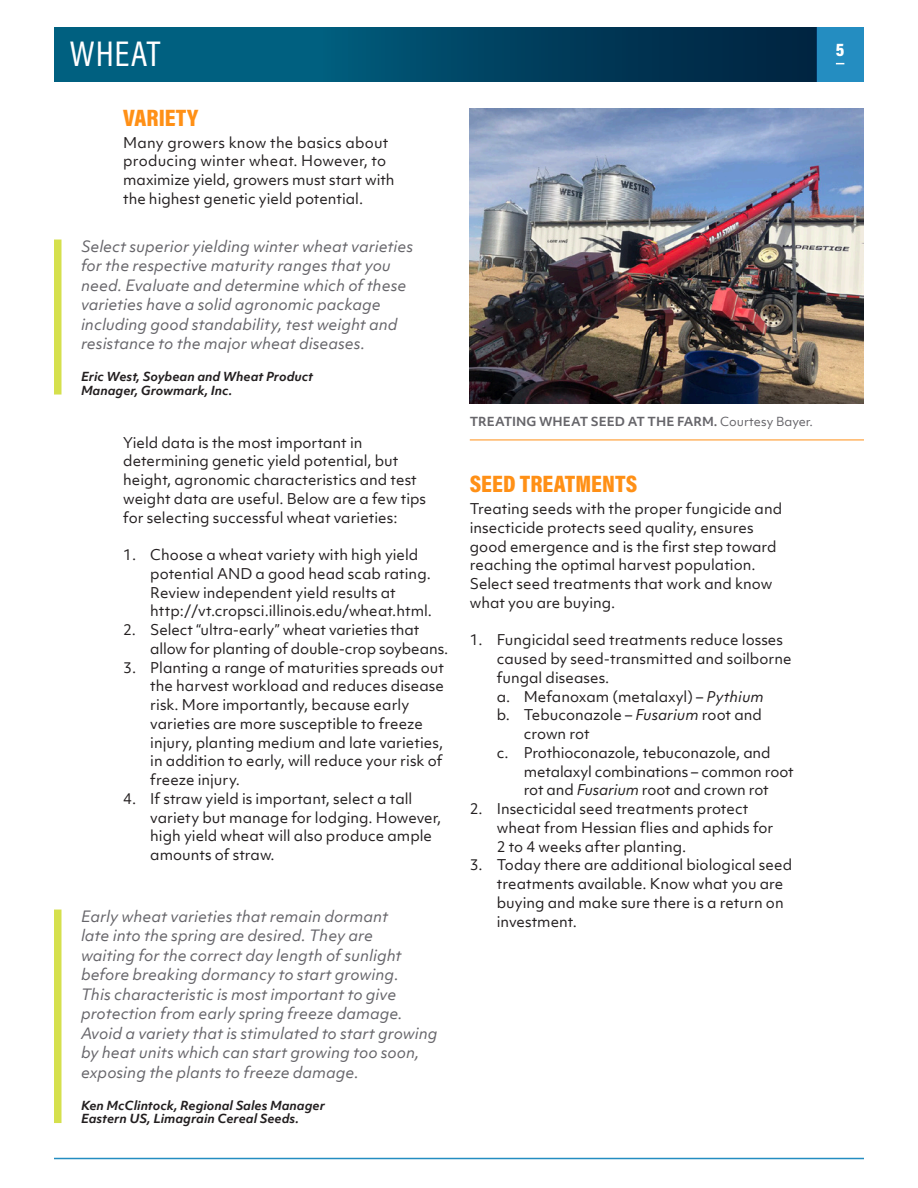
<style>
.page{position:relative;width:918px;height:1188px;background:#fff}
.page>*{position:absolute;margin:0;border:0;box-sizing:border-box;transform-origin:0 0}
.Page_Title{font:36px "Acumin Pro Cond";letter-spacing:.025em;color:#fff}
.subhead{font:900 24px "Acumin Pro Cond";letter-spacing:.005em;color:#ff9016}
.t1{font:900 18px "Acumin Pro Cond";color:#fff}
.testimonial{font:italic 15px/19.5px "Objektiv Mk 1";color:#66656a}
.bc{font:14.25px/18.8px "Objektiv Mk 1";color:#231f20}
.test-name{font:italic 700 12px/13.5px "Objektiv Mk 1";color:#231f20}
.image_caption{font:700 12px "Objektiv Mk 1";color:#66656a}
.s1{font-weight:400}
.s2{font-style:italic}
</style>
<div class="page">
<div style="left:54px;top:27px;width:762px;height:54px;background:#006080"></div>
<div style="left:816px;top:27px;width:48px;height:54px;background:#248dc1"></div>
<hr style="left:54px;top:1158px;width:810px;height:1px;background:#248dc1">
<div style="left:320px;top:27px;width:496px;height:54px;background:linear-gradient(to right,#005a7a,#00203c)"></div>
<div style="left:54px;top:240px;width:8px;height:155px;background:#d5e04d"></div>
<div style="left:54px;top:910px;width:8px;height:213px;background:#d5e04d"></div>
<hr style="left:470px;top:440px;width:394px;height:1px;background:#ff9016">
<img style="left:470px;top:108px;width:394px;height:296px">
<p class="Page_Title" style="left:70px;top:31px;width:92px">WHEAT</p>
<p class="t1" style="left:836px;top:38px;width:10px">5</p>
<p class="subhead" style="left:123px;top:102px;width:77px">VARIETY</p>
<p class="bc" style="left:123px;top:133px;width:273px">Many growers know the basics about producing winter wheat. However, to maximize yield, growers must start with the highest genetic yield potential.</p>
<p class="testimonial" style="left:81px;top:236px;width:334px">Select superior yielding winter wheat varieties for the respective maturity ranges that you need. Evaluate and determine which of these varieties have a solid agronomic package including good standability, test weight and resistance to the major wheat diseases.</p>
<p class="test-name" style="left:81px;top:370px;width:234px">Eric West, Soybean and Wheat Product<br>Manager, Growmark, Inc.</p>
<p class="bc" style="left:123px;top:433px;width:304px">Yield data is the most important in determining genetic yield potential, but height, agronomic characteristics and test weight data are useful. Below are a few tips for selecting successful wheat varieties:</p>
<p class="bc" style="left:150px;top:545px;width:283px;text-indent:-27px">1. Choose a wheat variety with high yield potential AND a good head scab rating.<br>Review independent yield results at http://vt.cropsci.illinois.edu/wheat.html.</p>
<p class="bc" style="left:150px;top:620px;width:299px;text-indent:-27px">2. Select “ultra-early” wheat varieties that allow for planting of double-crop soybeans.</p>
<p class="bc" style="left:150px;top:658px;width:295px;text-indent:-27px">3. Planting a range of maturities spreads out the harvest workload and reduces disease risk. More importantly, because early varieties are more susceptible to freeze injury, planting medium and late varieties, in addition to early, will reduce your risk of freeze injury.</p>
<p class="bc" style="left:150px;top:789px;width:292px;text-indent:-27px">4. If straw yield is important, select a tall variety but manage for lodging. However, high yield wheat will also produce ample amounts of straw.</p>
<p class="testimonial" style="left:81px;top:906px;width:358px">Early wheat varieties that remain dormant<br>late into the spring are desired. They are<br>waiting for the correct day length of sunlight before breaking dormancy to start growing.<br>This characteristic is most important to give protection from early spring freeze damage.<br>Avoid a variety that is stimulated to start growing by heat units which can start growing too soon, exposing the plants to freeze damage.</p>
<p class="test-name" style="left:81px;top:1098px;width:245px">Ken McClintock, Regional Sales Manager<br>Eastern US, Limagrain Cereal Seeds.</p>
<p class="image_caption" style="left:470px;top:413px;width:345px">TREATING WHEAT SEED AT THE FARM. <span class="s1">Courtesy Bayer.</span></p>
<p class="subhead" style="left:470px;top:468px;width:169px">SEED TREATMENTS</p>
<p class="bc" style="left:470px;top:499px;width:314px">Treating seeds with the proper fungicide and insecticide protects seed quality, ensures good emergence and is the first step toward reaching the optimal harvest population.<br>Select seed treatments that work and know what you are buying.</p>
<p class="bc" style="left:497px;top:631px;width:296px;text-indent:-27px">1. Fungicidal seed treatments reduce losses caused by seed-transmitted and soilborne fungal diseases.</p>
<p class="bc" style="left:497px;top:687px;width:268px">a. Mefanoxam (metalaxyl) – <span class="s2">Pythium</span></p>
<p class="bc" style="left:524px;top:706px;width:240px;text-indent:-27px">b. Tebuconazole – <span class="s2">Fusarium</span> root and crown rot</p>
<p class="bc" style="left:524px;top:743px;width:271px;text-indent:-27px">c. Prothioconazole, tebuconazole, and metalaxyl combinations – common root rot and <span class="s2">Fusarium</span> root and crown rot</p>
<p class="bc" style="left:497px;top:799px;width:278px;text-indent:-27px">2. Insecticidal seed treatments protect wheat from Hessian flies and aphids for<br>2 to 4 weeks after planting.</p>
<p class="bc" style="left:497px;top:856px;width:297px;text-indent:-27px">3. Today there are additional biological seed treatments available. Know what you are buying and make sure there is a return on investment.</p>
</div>
